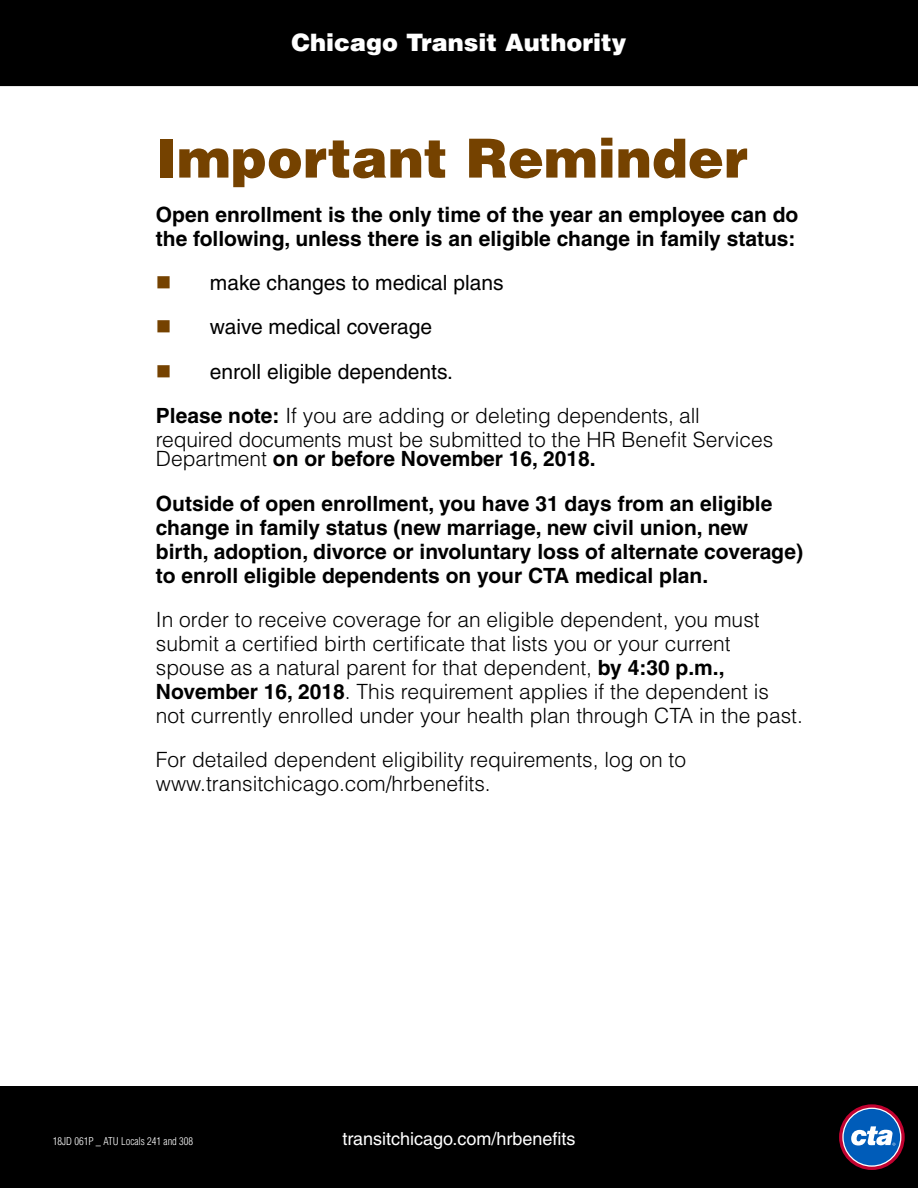
<style>
.page{position:relative;width:918px;height:1188px;background:#fff}
.page>*{position:absolute;margin:0;border:0;box-sizing:border-box;transform-origin:0 0}
.t1{font:900 54px "Helvetica";color:#754200}
.t2{font:900 24px "Helvetica";color:#fff}
.t3{font:300 21px/24px "Helvetica";color:#000}
.t4{font:700 21px/24px "Helvetica";color:#000}
.t5{font:21px "Helvetica";color:#000}
.t6{font:18px "Helvetica";color:#fff}
.t7{font:300 condensed 10.5px "Helvetica";color:#fff}
.s1{color:#754200}
.s2{font-weight:400}
.s3{font-weight:700}
</style>
<div class="page">
<div style="left:0;top:0;width:918px;height:86px;background:#000"></div>
<div style="left:0;top:1086px;width:918px;height:102px;background:#000"></div>
<svg style="left:839px;top:1104px;width:66px;height:66px"></svg>
<p class="t2" style="left:291px;top:27px;width:337px">Chicago Transit Authority</p>
<h1 class="t1" style="left:156px;top:123px;width:594px">Important Reminder</h1>
<p class="t4" style="left:156px;top:202px;width:644px">Open enrollment is the only time of the year an employee can do the following, unless there is an eligible change in family status:</p>
<p class="t5" style="left:156px;top:271px;width:349px"><span class="s1">■</span> make changes to medical plans</p>
<p class="t5" style="left:156px;top:315px;width:278px"><span class="s1">■</span> waive medical coverage</p>
<p class="t3" style="left:156px;top:348px;width:546px;line-height:44.2px"><span class="s1">■</span> <span class="s2">enroll eligible dependents.<br></span><span class="s3">Please note:</span> If you are adding or deleting dependents, all</p>
<p class="t3" style="left:156px;top:429px;width:619px;line-height:19.6px">required documents must be submitted to the HR Benefit Services<br>Department <span class="s3">on or before November 16, 2018.</span></p>
<p class="t4" style="left:156px;top:491px;width:649px">Outside of open enrollment, you have 31 days from an eligible change in family status (new marriage, new civil union, new birth, adoption, divorce or involuntary loss of alternate coverage) to enroll eligible dependents on your CTA medical plan.</p>
<p class="t3" style="left:156px;top:607px;width:649px">In order to receive coverage for an eligible dependent, you must submit a certified birth certificate that lists you or your current spouse as a natural parent for that dependent, <span class="s3">by 4:30 p.m., November 16, 2018</span>. This requirement applies if the dependent is not currently enrolled under your health plan through CTA in the past.</p>
<p class="t3" style="left:156px;top:747px;width:532px">For detailed dependent eligibility requirements, log on to www.transitchicago.com/hrbenefits.</p>
<p class="t7" style="left:53px;top:1135px;width:142px">18JD 061P _ ATU Locals 241 and 308</p>
<p class="t6" style="left:342px;top:1128px;width:235px">transitchicago.com/hrbenefits</p>
</div>
